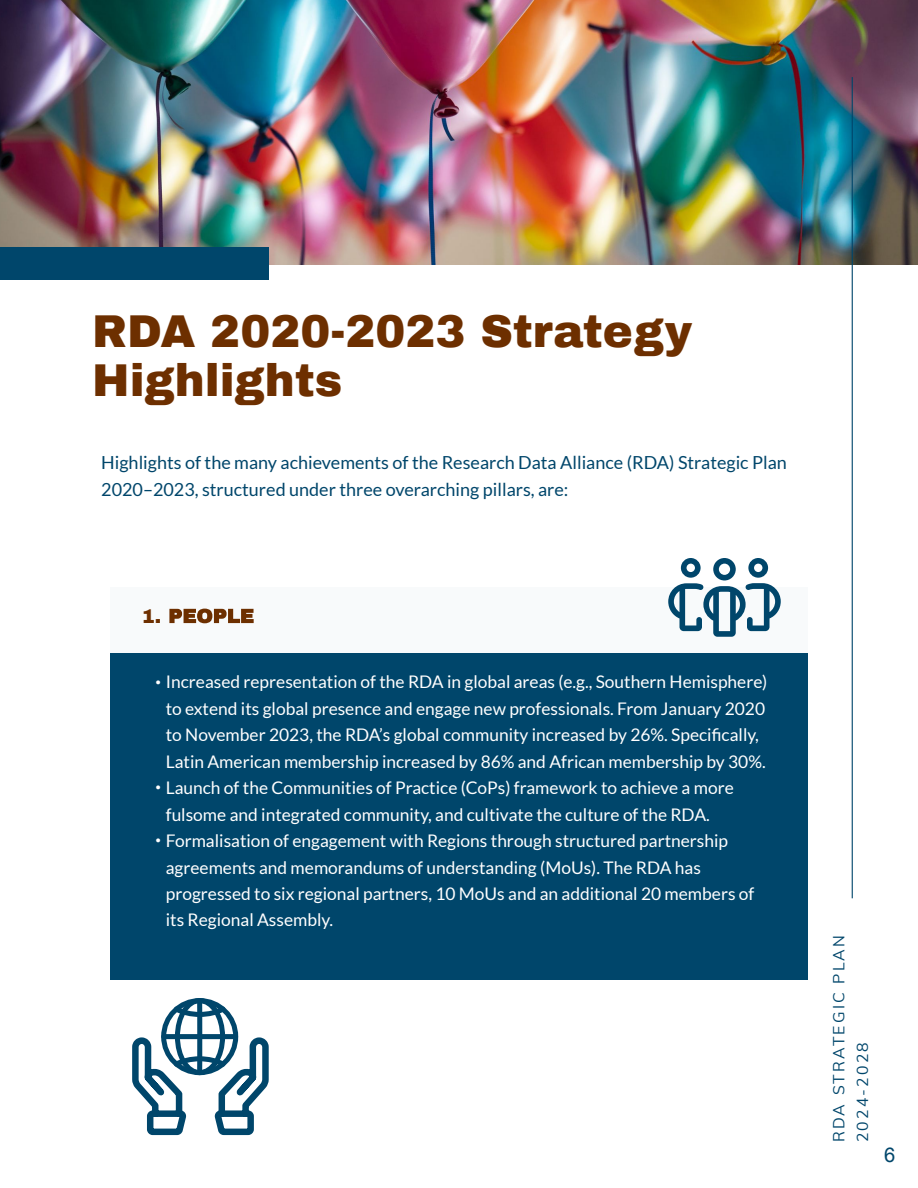
<style>
.page{position:relative;width:918px;height:1188px;background:#fff}
.page>*{position:absolute;margin:0;border:0;box-sizing:border-box;transform-origin:0 0}
.t1{font:900 45px "Archivo";color:#6d2f00}
.t2{font:20.25px "Arial";color:#00466b}
.t3{font:18px/27px "Lato";color:#00466b}
.t4{font:17.4px/26.1px "Lato";color:#fff}
.t5{font:15.75px "Muli";letter-spacing:.145em;color:#00466b}
.t6{font:15.6px "Arial";color:#fff}
</style>
<div class="page">
<img style="left:0;top:0;width:918px;height:264px">
<hr style="left:852px;top:78px;width:1px;height:820px;background:#00466b">
<div style="left:110px;top:587px;width:698px;height:393px;background:#00466b"></div>
<div style="left:110px;top:587px;width:698px;height:65px;background:#f8fafb"></div>
<svg style="left:169px;top:609px;width:85px;height:14px"></svg>
<svg style="left:668px;top:558px;width:113px;height:79px"></svg>
<svg style="left:132px;top:998px;width:137px;height:138px"></svg>
<div style="left:161px;top:998px;width:77px;height:77px;border:5px solid #00466b;border-radius:50%"></div>
<div style="left:0;top:248px;width:269px;height:32px;background:#00466b"></div>
<p class="t1" style="left:92px;top:307px;width:602px">RDA 2020-2023 Strategy</p>
<p class="t1" style="left:92px;top:356px;width:251px">Highlights</p>
<p class="t3" style="left:101px;top:449px;width:687px">Highlights of the many achievements of the Research Data Alliance (RDA) Strategic Plan<br>2020–2023, structured under three overarching pillars, are:</p>
<p class="t4" style="left:166px;top:668px;width:603px">Increased representation of the RDA in global areas (e.g., Southern Hemisphere)</p>
<p class="t4" style="left:166px;top:696px;width:601px">to extend its global presence and engage new professionals. From January 2020</p>
<p class="t4" style="left:166px;top:722px;width:595px">to November 2023, the RDA’s global community increased by 26%. Specifically,</p>
<p class="t4" style="left:166px;top:748px;width:601px">Latin American membership increased by 86% and African membership by 30%.</p>
<p class="t6" style="left:156px;top:674px;width:7px">•</p>
<p class="t4" style="left:166px;top:774px;width:569px">Launch of the Communities of Practice (CoPs) framework to achieve a more</p>
<p class="t4" style="left:166px;top:801px;width:546px">fulsome and integrated community, and cultivate the culture of the RDA.</p>
<p class="t6" style="left:156px;top:779px;width:7px">•</p>
<p class="t4" style="left:166px;top:827px;width:564px">Formalisation of engagement with Regions through structured partnership</p>
<p class="t4" style="left:166px;top:854px;width:537px">agreements and memorandums of understanding (MoUs). The RDA has</p>
<p class="t4" style="left:166px;top:880px;width:590px">progressed to six regional partners, 10 MoUs and an additional 20 members of its Regional Assembly.</p>
<p class="t6" style="left:156px;top:832px;width:7px">•</p>
<p class="t5" style="left:832px;top:1142px;width:209px;rotate:-90deg">RDA STRATEGIC PLAN</p>
<p class="t5" style="left:855px;top:1142px;width:102px;rotate:-90deg">2024-2028</p>
<p class="t2" style="left:884px;top:1144px;width:13px">6</p>
</div>
